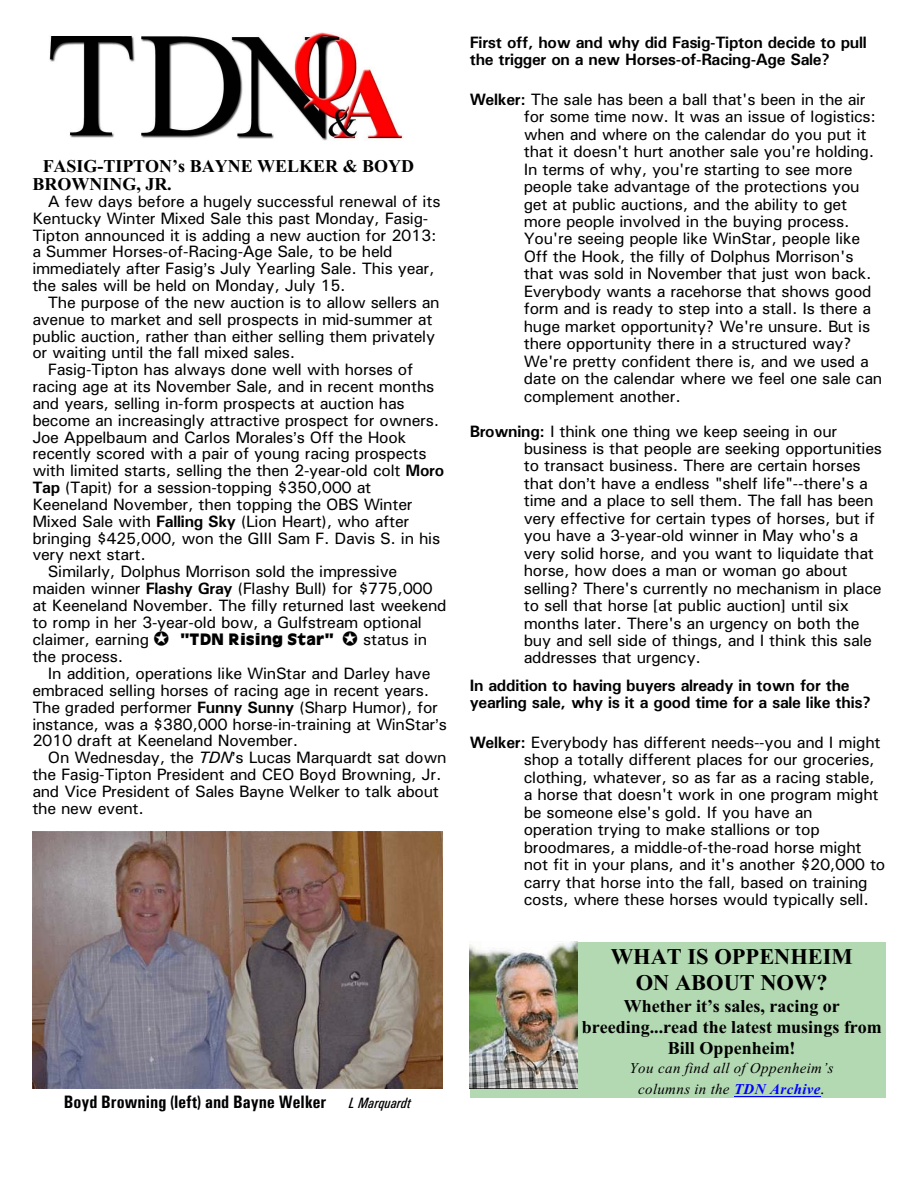
<style>
.page{position:relative;width:918px;height:1188px;background:#fff}
.page>*{position:absolute;margin:0;border:0;box-sizing:border-box;transform-origin:0 0}
.t1{font:700 22.5px/26.2px "Times New Roman";color:#000;text-align:center}
.t2{font:700 18px/21.3px "Times New Roman";color:#000}
.t3{font:700 18px "Univers Condensed";color:#000}
.t4{font:16.5px/17.4px "Univers";letter-spacing:-.015em;color:#000}
.t5{font:700 16.5px/17.2px "Univers";letter-spacing:-.015em;color:#000}
.t6{font:900 16.5px "Antiquarian";color:#000}
.t7{font:italic 15px/20.7px "Times New Roman";letter-spacing:.03em;color:#000;text-align:center}
.t8{font:italic 15px "Univers Condensed";color:#000}
.s1{font-weight:700}
.s2{font-style:italic}
.s3{font-weight:700;color:#00f}
.s4{font-size:18px}
</style>
<div class="page">
<img style="left:49px;top:32px;width:355px;height:108px">
<img style="left:32px;top:832px;width:411px;height:256px">
<div style="left:470px;top:942px;width:415px;height:156px;background:#b3d9b3"></div>
<hr style="left:734px;top:1096px;width:87px;height:1px;background:#00f">
<img style="left:470px;top:942px;width:108px;height:146px">
<p class="t2" style="left:32px;top:159px;width:383px;line-height:18.3px;text-indent:10px">FASIG-TIPTON’s BAYNE WELKER &amp; BOYD<br>BROWNING, JR.</p>
<p class="t4" style="left:32px;top:194px;width:410px;line-height:16.8px;text-indent:16px">A few days before a hugely successful renewal of its Kentucky Winter Mixed Sale this past Monday, Fasig-Tipton announced it is adding a new auction for 2013: a Summer Horses-of-Racing-Age Sale, to be held immediately after Fasig s July Yearling Sale. This year, the sales will be held on Monday, July 15.</p>
<p class="t4" style="left:48px;top:295px;width:393px">The purpose of the new auction is to allow sellers an</p>
<p class="t4" style="left:32px;top:312px;width:402px">avenue to market and sell prospects in mid-summer at</p>
<p class="t4" style="left:32px;top:329px;width:404px">public auction, rather than either selling them privately</p>
<p class="t4" style="left:32px;top:345px;width:264px">or waiting until the fall mixed sales.</p>
<p class="t4" style="left:48px;top:362px;width:367px">Fasig-Tipton has always done well with horses of</p>
<p class="t4" style="left:32px;top:379px;width:404px">racing age at its November Sale, and in recent months</p>
<p class="t4" style="left:32px;top:396px;width:374px">and years, selling in-form prospects at auction has</p>
<p class="t4" style="left:32px;top:413px;width:408px">become an increasingly attractive prospect for owners.</p>
<p class="t4" style="left:32px;top:430px;width:376px">Joe Appelbaum and Carlos Morales s Off the Hook</p>
<p class="t4" style="left:32px;top:446px;width:396px">recently scored with a pair of young racing prospects</p>
<p class="t4" style="left:32px;top:463px;width:413px">with limited starts, selling the then 2-year-old colt <span class="s1">Moro</span></p>
<p class="t4" style="left:32px;top:480px;width:340px"><span class="s1">Tap</span> (Tapit) for a session-topping $350,000 at</p>
<p class="t4" style="left:32px;top:497px;width:382px">Keeneland November, then topping the OBS Winter</p>
<p class="t4" style="left:32px;top:514px;width:378px">Mixed Sale with <span class="s1">Falling Sky</span> (Lion Heart), who after</p>
<p class="t4" style="left:32px;top:531px;width:409px">bringing $425,000, won the GIII Sam F. Davis S. in his</p>
<p class="t4" style="left:32px;top:547px;width:115px">very next start.</p>
<p class="t4" style="left:48px;top:564px;width:351px">Similarly, Dolphus Morrison sold the impressive</p>
<p class="t4" style="left:32px;top:581px;width:402px">maiden winner <span class="s1">Flashy Gray</span> (Flashy Bull) for $775,000</p>
<p class="t4" style="left:32px;top:598px;width:416px">at Keeneland November. The filly returned last weekend</p>
<p class="t4" style="left:32px;top:615px;width:391px">to romp in her 3-year-old bow, a Gulfstream optional</p>
<p class="t4" style="left:32px;top:632px;width:118px">claimer, earning</p>
<p class="t6" style="left:180px;top:633px;width:155px">“TDN Rising Star”</p>
<p class="t4" style="left:363px;top:632px;width:65px">status in</p>
<p class="t4" style="left:32px;top:649px;width:92px">the process.</p>
<p class="t4" style="left:48px;top:666px;width:384px">In addition, operations like WinStar and Darley have</p>
<p class="t4" style="left:32px;top:683px;width:398px">embraced selling horses of racing age in recent years.</p>
<p class="t4" style="left:32px;top:700px;width:407px">The graded performer <span class="s1">Funny Sunny</span> (Sharp Humor), for</p>
<p class="t4" style="left:32px;top:717px;width:416px">instance, was a $380,000 horse-in-training at WinStar s</p>
<p class="t4" style="left:32px;top:733px;width:267px">2010 draft at Keeneland November.</p>
<p class="t4" style="left:48px;top:750px;width:400px">On Wednesday, the <span class="s2">TDN</span> s Lucas Marquardt sat down</p>
<p class="t4" style="left:32px;top:767px;width:411px">the Fasig-Tipton President and CEO Boyd Browning, Jr.</p>
<p class="t4" style="left:32px;top:784px;width:408px">and Vice President of Sales Bayne Welker to talk about</p>
<p class="t4" style="left:32px;top:801px;width:113px">the new event.</p>
<p class="t3" style="left:64px;top:1095px;width:264px">Boyd Browning (left) and Bayne Welker</p>
<p class="t8" style="left:349px;top:1098px;width:64px">L Marquardt</p>
<p class="t5" style="left:470px;top:35px;width:399px">First off, how and why did Fasig-Tipton decide to pull the trigger on a new Horses-of-Racing-Age Sale?</p>
<p class="t4" style="left:524px;top:92px;width:360px;text-indent:-54px"><span class="s1">Welker:</span> The sale has been a ball that's been in the air for some time now. It was an issue of logistics: when and where on the calendar do you put it that it doesn't hurt another sale you're holding.<br>In terms of why, you're starting to see more people take advantage of the protections you get at public auctions, and the ability to get more people involved in the buying process.<br>You're seeing people like WinStar, people like Off the Hook, the filly of Dolphus Morrison's that was sold in November that just won back.<br>Everybody wants a racehorse that shows good form and is ready to step into a stall. Is there a huge market opportunity? We're unsure. But is there opportunity there in a structured way?<br>We're pretty confident there is, and we used a date on the calendar where we feel one sale can complement another.</p>
<p class="t4" style="left:524px;top:424px;width:360px;text-indent:-54px"><span class="s1">Browning:</span> I think one thing we keep seeing in our business is that people are seeking opportunities to transact business. There are certain horses that don t have a endless "shelf life"--there's a time and a place to sell them. The fall has been very effective for certain types of horses, but if you have a 3-year-old winner in May who's a very solid horse, and you want to liquidate that horse, how does a man or woman go about selling? There's currently no mechanism in place to sell that horse [at public auction] until six months later. There's an urgency on both the buy and sell side of things, and I think this sale addresses that urgency.</p>
<p class="t5" style="left:470px;top:678px;width:403px">In addition to having buyers already in town for the yearling sale, why is it a good time for a sale like this?</p>
<p class="t4" style="left:524px;top:735px;width:363px;text-indent:-54px"><span class="s1">Welker:</span> Everybody has different needs--you and I might shop a totally different places for our groceries, clothing, whatever, so as far as a racing stable, a horse that doesn't work in one program might be someone else's gold. If you have an operation trying to make stallions or top broodmares, a middle-of-the-road horse might not fit in your plans, and it's another $20,000 to carry that horse into the fall, based on training costs, where these horses would typically sell.</p>
<h1 class="t1" style="left:611px;top:945px;width:244px">WHAT IS OPPENHEIM<br>ON ABOUT NOW?</h1>
<p class="t2" style="left:582px;top:997px;width:302px;text-align:center">Whether it’s sales, racing or breeding...read the latest musings from<br>Bill Oppenheim!</p>
<p class="t7" style="left:629px;top:1059px;width:206px">You can find all of Oppenheim’s columns in the <span class="s3">TDN Archive</span><span class="s4">.</span></p>
</div>
